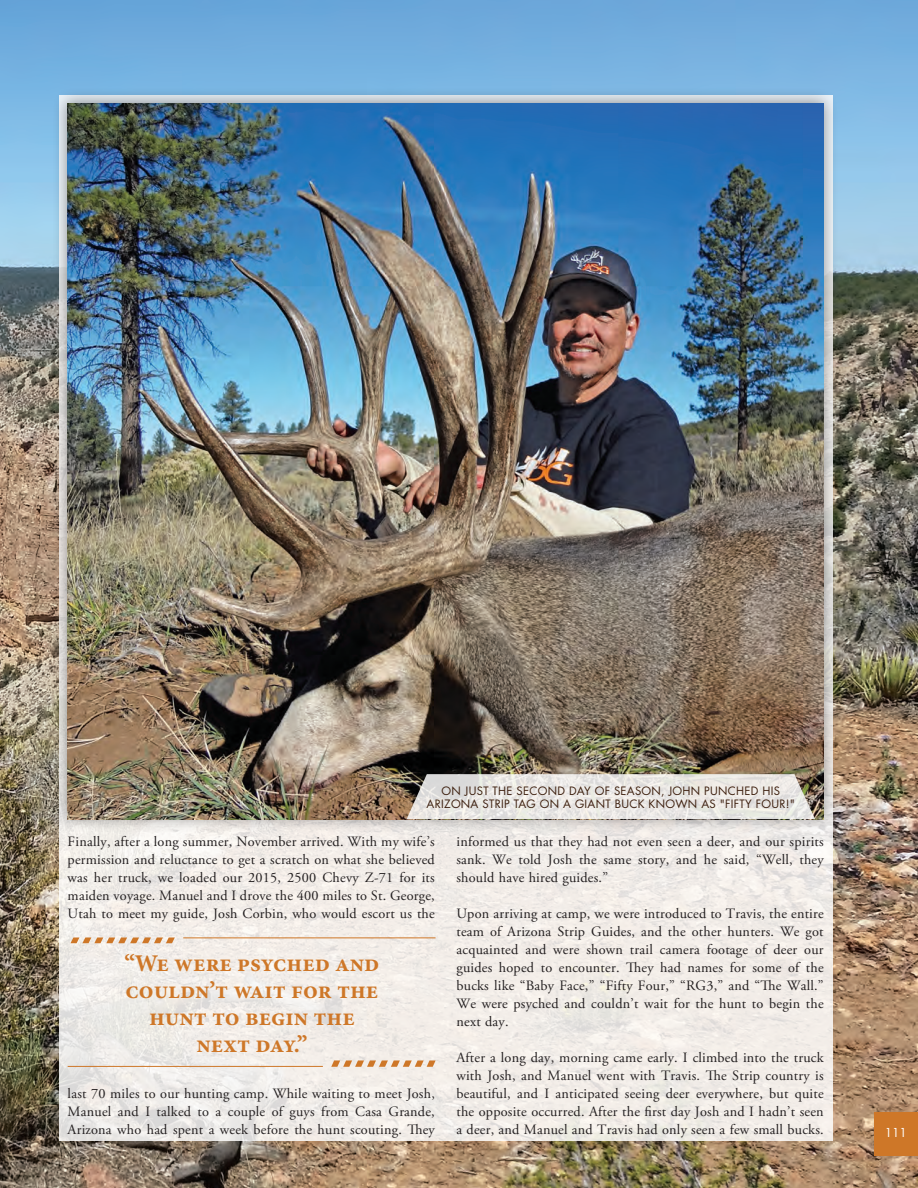
<style>
.page{position:relative;width:918px;height:1188px;background:#fff}
.page>*{position:absolute;margin:0;border:0;box-sizing:border-box;transform-origin:0 0}
.Pull_Quotes{font:700 24px/27px "Minion Pro";color:#ce7728;text-align:center}
.NormalStory{font:14.25px/18px "Adobe Garamond Pro";letter-spacing:.015em;color:#231f20;text-align:justify}
.Page_Number{font:12px "Futura LT";color:#fff}
.Photo_Caption{font:11.25px/13.5px "Futura LT";letter-spacing:.025em;color:#3c1e0d;text-align:center}
</style>
<div class="page">
<img style="left:0;top:0;width:918px;height:1188px">
<svg style="left:59px;top:833px;width:774px;height:308px;background:#f0ece7"></svg>
<div style="left:52px;top:87px;width:787px;height:746px;background:#231f20;opacity:.48"></div>
<img style="left:67px;top:104px;width:757px;height:715px">
<div style="left:874px;top:1112px;width:44px;height:43px;background:#ce7728"></div>
<hr style="left:68px;top:1066px;width:255px;height:1px;background:#ce7728">
<svg style="left:331px;top:1060px;width:105px;height:7px"></svg>
<hr style="left:183px;top:938px;width:253px;height:1px;background:#ce7728">
<svg style="left:71px;top:938px;width:104px;height:5px"></svg>
<svg style="left:407px;top:774px;width:408px;height:45px;background:#e1deda"></svg>
<p class="Photo_Caption" style="left:427px;top:784px;width:370px">ON JUST THE SECOND DAY OF SEASON, JOHN PUNCHED HIS<br>ARIZONA STRIP TAG ON A GIANT BUCK KNOWN AS "FIFTY FOUR!"</p>
<p class="NormalStory" style="left:68px;top:833px;width:369px">Finally, after a long summer, November arrived. With my wife’s permission and reluctance to get a scratch on what she believed was her truck, we loaded our 2015, 2500 Chevy Z-71 for its maiden voyage. Manuel and I drove the 400 miles to St. George, Utah to meet my guide, Josh Corbin, who would escort us the</p>
<p class="Pull_Quotes" style="left:124px;top:950px;width:256px">“We were psyched and couldn’t wait for the hunt to begin the next day.”</p>
<p class="NormalStory" style="left:68px;top:1085px;width:369px">last 70 miles to our hunting camp. While waiting to meet Josh, Manuel and I talked to a couple of guys from Casa Grande, Arizona who had spent a week before the hunt scouting. They</p>
<p class="NormalStory" style="left:456px;top:833px;width:369px">informed us that they had not even seen a deer, and our spirits sank. We told Josh the same story, and he said, “Well, they should have hired guides.”</p>
<p class="NormalStory" style="left:456px;top:905px;width:369px">Upon arriving at camp, we were introduced to Travis, the entire team of Arizona Strip Guides, and the other hunters. We got acquainted and were shown trail camera footage of deer our guides hoped to encounter. They had names for some of the bucks like “Baby Face,” “Fifty Four,” “RG3,” and “The Wall.” We were psyched and couldn’t wait for the hunt to begin the next day.</p>
<p class="NormalStory" style="left:456px;top:1049px;width:369px">After a long day, morning came early. I climbed into the truck with Josh, and Manuel went with Travis. The Strip country is beautiful, and I anticipated seeing deer everywhere, but quite the opposite occurred. After the first day Josh and I hadn’t seen a deer, and Manuel and Travis had only seen a few small bucks.</p>
<p class="Page_Number" style="left:885px;top:1125px;width:24px">111</p>
</div>
